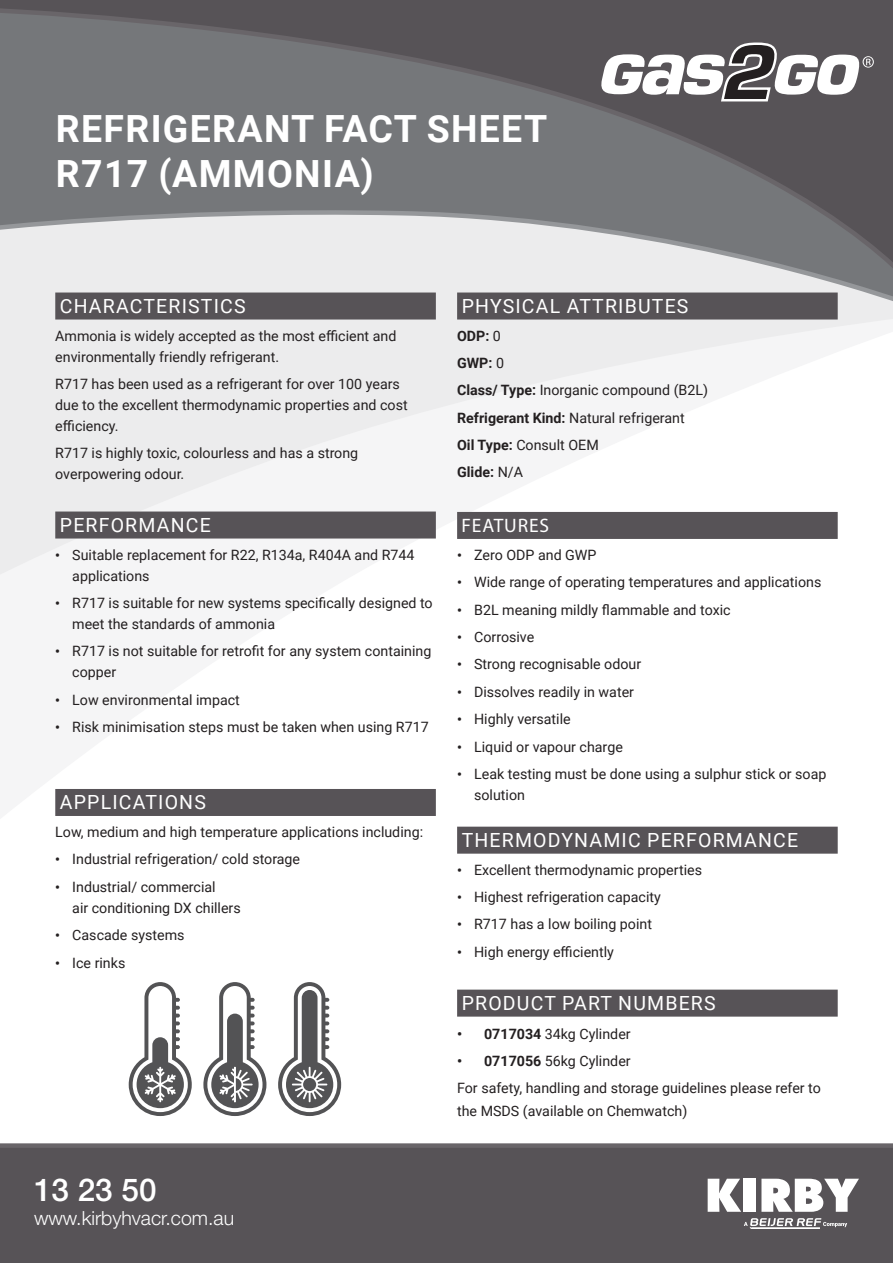
<style>
.page{position:relative;width:893px;height:1263px;background:#fff}
.page>*{position:absolute;margin:0;border:0;box-sizing:border-box;transform-origin:0 0}
.MAIN_Heading{font:700 37.5px/45px "Roboto";letter-spacing:.035em;color:#fff}
.t1{font:500 31.5px "Helvetica Neue LT Std";color:#fff}
.A_Heading_Bold_IN{font:19.5px "Roboto";letter-spacing:.06em;color:#fff}
.t2{font:300 19.5px "Helvetica Neue LT Std";color:#fff}
.A_Heading_Bold_IN-2{font:19.5px "Myriad Pro";letter-spacing:.045em;color:#fff}
.Body_Text_Black{font:14.25px/21px "Roboto";color:#231f20}
.Body_Text_BULLETS{font:14.25px "Roboto";color:#231f20}
.Body_Text_Black-2{font:700 14.25px "Roboto";color:#231f20}
.s1{font-weight:700;font-size:13.5px}
.s2{font-weight:400}
.s3{font-weight:700}
</style>
<div class="page">
<svg style="left:0;top:311px;width:893px;height:264px"></svg>
<svg style="left:0;top:0;width:893px;height:292px;background:#87878a"></svg>
<div style="left:0;top:1143px;width:893px;height:120px;background:#575357"></div>
<svg style="left:599px;top:41px;width:275px;height:62px"></svg>
<div style="left:55px;top:789px;width:381px;height:27px;background:#575357"></div>
<div style="left:457px;top:989px;width:381px;height:27px;background:#575357"></div>
<div style="left:55px;top:511px;width:381px;height:27px;background:#575357"></div>
<div style="left:55px;top:292px;width:381px;height:27px;background:#575357"></div>
<div style="left:457px;top:292px;width:381px;height:27px;background:#575357"></div>
<div style="left:457px;top:512px;width:381px;height:27px;background:#575357"></div>
<div style="left:457px;top:827px;width:381px;height:27px;background:#575357"></div>
<svg style="left:744px;top:1218px;width:103px;height:11px"></svg>
<hr style="left:752px;top:1227px;width:68px;height:2px;background:#fff">
<svg style="left:708px;top:1179px;width:33px;height:33px"></svg>
<div style="left:744px;top:1179px;width:12px;height:33px;background:#fff"></div>
<svg style="left:761px;top:1179px;width:98px;height:33px"></svg>
<svg style="left:129px;top:982px;width:63px;height:134px"></svg>
<svg style="left:203px;top:982px;width:63px;height:134px"></svg>
<svg style="left:278px;top:982px;width:63px;height:134px"></svg>
<p class="MAIN_Heading" style="left:56px;top:104px;width:493px">REFRIGERANT FACT SHEET<br>R717 (AMMONIA)</p>
<p class="A_Heading_Bold_IN" style="left:60px;top:292px;width:187px">CHARACTERISTICS</p>
<p class="Body_Text_Black" style="left:55px;top:324px;width:343px">Ammonia is widely accepted as the most efficient and environmentally friendly refrigerant.</p>
<p class="Body_Text_Black" style="left:55px;top:373px;width:354px">R717 has been used as a refrigerant for over 100 years due to the excellent thermodynamic properties and cost efficiency.</p>
<p class="Body_Text_Black" style="left:55px;top:442px;width:304px">R717 is highly toxic, colourless and has a strong overpowering odour.</p>
<p class="A_Heading_Bold_IN" style="left:60px;top:511px;width:152px">PERFORMANCE</p>
<p class="Body_Text_Black" style="left:72px;top:543px;width:344px;text-indent:-17px"><span class="s1">•</span> Suitable replacement for R22, R134a, R404A and R744 applications</p>
<p class="Body_Text_Black" style="left:72px;top:592px;width:362px;text-indent:-17px"><span class="s1">•</span> R717 is suitable for new systems specifically designed to meet the standards of ammonia</p>
<p class="Body_Text_Black" style="left:72px;top:640px;width:361px;text-indent:-17px"><span class="s1">•</span> R717 is not suitable for retrofit for any system containing copper</p>
<p class="Body_Text_Black" style="left:55px;top:689px;width:186px"><span class="s1">•</span> Low environmental impact</p>
<p class="Body_Text_Black" style="left:55px;top:716px;width:375px"><span class="s1">•</span> Risk minimisation steps must be taken when using R717</p>
<p class="A_Heading_Bold_IN" style="left:60px;top:789px;width:148px">APPLICATIONS</p>
<p class="Body_Text_BULLETS" style="left:55px;top:822px;width:369px">Low, medium and high temperature applications including:</p>
<p class="Body_Text_Black" style="left:55px;top:848px;width:246px"><span class="s1">•</span> Industrial refrigeration/ cold storage</p>
<p class="Body_Text_Black" style="left:72px;top:876px;width:170px;text-indent:-17px"><span class="s1">•</span> Industrial/ commercial<br>air conditioning DX chillers</p>
<p class="Body_Text_Black" style="left:55px;top:924px;width:131px"><span class="s1">•</span> Cascade systems</p>
<p class="Body_Text_Black" style="left:55px;top:951px;width:72px"><span class="s1">•</span> Ice rinks</p>
<p class="t1" style="left:34px;top:1171px;width:124px">13 23 50</p>
<p class="t2" style="left:34px;top:1206px;width:202px">www.kirbyhvacr.com.au</p>
<p class="A_Heading_Bold_IN" style="left:462px;top:292px;width:228px">PHYSICAL ATTRIBUTES</p>
<p class="Body_Text_Black-2" style="left:457px;top:325px;width:45px">ODP: <span class="s2">0</span></p>
<p class="Body_Text_Black-2" style="left:457px;top:353px;width:48px">GWP: <span class="s2">0</span></p>
<p class="Body_Text_Black" style="left:457px;top:379px;width:252px"><span class="s3">Class/ Type:</span> Inorganic compound (B2L)</p>
<p class="Body_Text_Black" style="left:457px;top:407px;width:229px"><span class="s3">Refrigerant Kind:</span> Natural refrigerant</p>
<p class="Body_Text_Black" style="left:457px;top:434px;width:143px"><span class="s3">Oil Type:</span> Consult OEM</p>
<p class="Body_Text_Black-2" style="left:457px;top:462px;width:67px">Glide: <span class="s2">N/A</span></p>
<p class="A_Heading_Bold_IN-2" style="left:462px;top:514px;width:89px">FEATURES</p>
<p class="Body_Text_Black" style="left:457px;top:544px;width:141px"><span class="s1">•</span> Zero ODP and GWP</p>
<p class="Body_Text_Black" style="left:457px;top:571px;width:366px"><span class="s1">•</span> Wide range of operating temperatures and applications</p>
<p class="Body_Text_Black" style="left:457px;top:599px;width:275px"><span class="s1">•</span> B2L meaning mildly flammable and toxic</p>
<p class="Body_Text_Black" style="left:457px;top:626px;width:79px"><span class="s1">•</span> Corrosive</p>
<p class="Body_Text_Black" style="left:457px;top:653px;width:186px"><span class="s1">•</span> Strong recognisable odour</p>
<p class="Body_Text_Black" style="left:457px;top:681px;width:178px"><span class="s1">•</span> Dissolves readily in water</p>
<p class="Body_Text_Black" style="left:457px;top:708px;width:115px"><span class="s1">•</span> Highly versatile</p>
<p class="Body_Text_Black" style="left:457px;top:735px;width:167px"><span class="s1">•</span> Liquid or vapour charge</p>
<p class="Body_Text_Black" style="left:474px;top:763px;width:354px;text-indent:-17px"><span class="s1">•</span> Leak testing must be done using a sulphur stick or soap solution</p>
<p class="A_Heading_Bold_IN" style="left:462px;top:826px;width:338px">THERMODYNAMIC PERFORMANCE</p>
<p class="Body_Text_Black" style="left:457px;top:858px;width:246px"><span class="s1">•</span> Excellent thermodynamic properties</p>
<p class="Body_Text_Black" style="left:457px;top:886px;width:205px"><span class="s1">•</span> Highest refrigeration capacity</p>
<p class="Body_Text_Black" style="left:457px;top:913px;width:196px"><span class="s1">•</span> R717 has a low boiling point</p>
<p class="Body_Text_Black" style="left:457px;top:941px;width:158px"><span class="s1">•</span> High energy efficiently</p>
<p class="A_Heading_Bold_IN" style="left:462px;top:989px;width:255px">PRODUCT PART NUMBERS</p>
<p class="Body_Text_Black" style="left:457px;top:1023px;width:175px"><span class="s3">• 0717034</span> 34kg Cylinder</p>
<p class="Body_Text_Black" style="left:457px;top:1050px;width:175px"><span class="s3">• 0717056</span> 56kg Cylinder</p>
<p class="Body_Text_Black" style="left:457px;top:1076px;width:365px;line-height:22.5px">For safety, handling and storage guidelines please refer to the MSDS (available on Chemwatch)</p>
</div>
